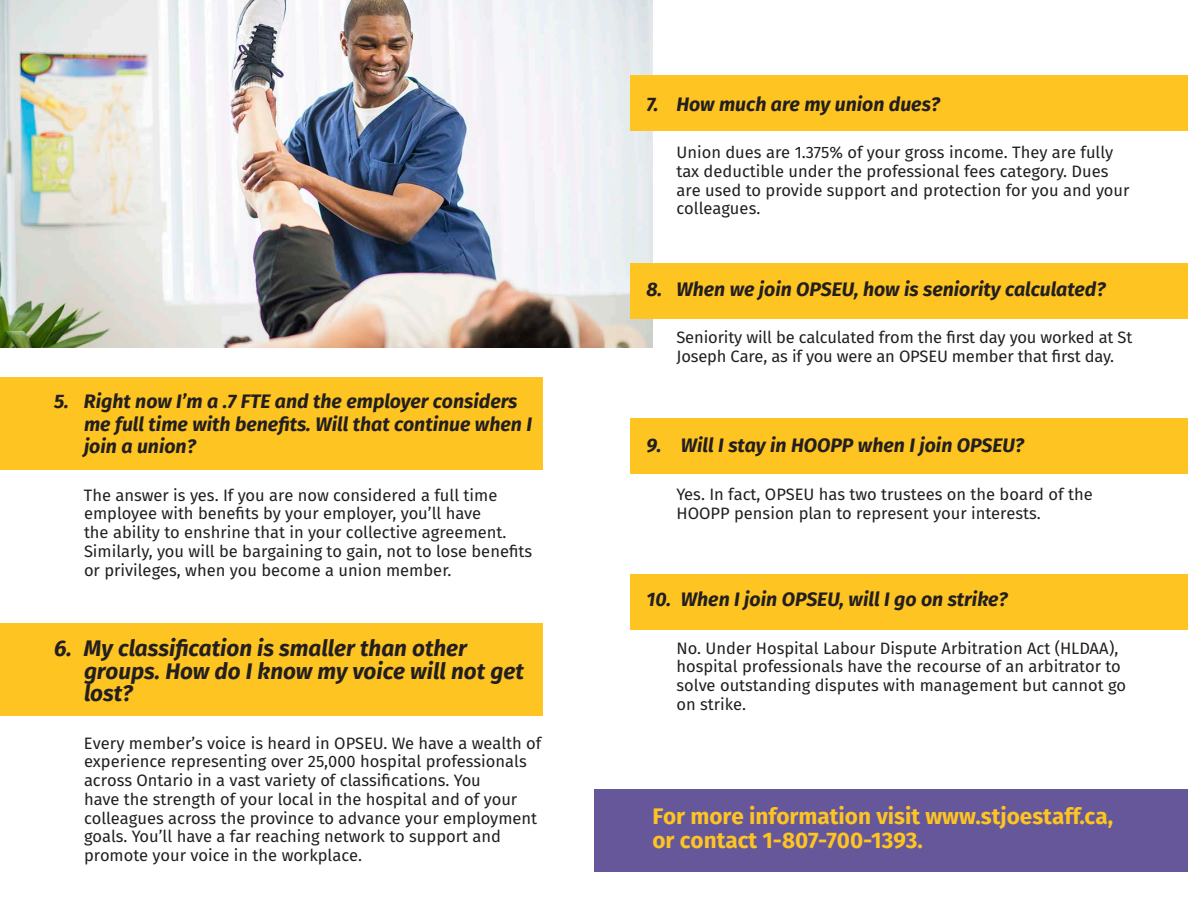
<style>
.page{position:relative;width:1188px;height:918px;background:#fff}
.page>*{position:absolute;margin:0;border:0;box-sizing:border-box;transform-origin:0 0}
.Question{font:italic 700 22.5px/22.5px "Fira Sans";color:#231f20}
.t1{font:700 22.5px/24.3px "Fira Sans";color:#fec422}
.Question-2{font:italic 700 19.5px/22.5px "Fira Sans";color:#231f20}
.Answer{font:16.5px/18.8px "Fira Sans";color:#231f20}
</style>
<div class="page">
<img style="left:0;top:0;width:653px;height:347px">
<div style="left:0;top:377px;width:543px;height:93px;background:#fec422"></div>
<div style="left:0;top:623px;width:543px;height:93px;background:#fec422"></div>
<div style="left:630px;top:75px;width:558px;height:55px;background:#fec422"></div>
<div style="left:630px;top:264px;width:558px;height:55px;background:#fec422"></div>
<div style="left:630px;top:419px;width:558px;height:55px;background:#fec422"></div>
<div style="left:630px;top:574px;width:558px;height:55px;background:#fec422"></div>
<div style="left:594px;top:789px;width:594px;height:83px;background:#655799"></div>
<p class="Question-2" style="left:84px;top:389px;width:450px;text-indent:-30px">5. Right now I’m a .7 FTE and the employer considers me full time with benefits. Will that continue when I join a union?</p>
<p class="Answer" style="left:84px;top:485px;width:450px">The answer is yes. If you are now considered a full time employee with benefits by your employer, you’ll have<br>the ability to enshrine that in your collective agreement.<br>Similarly, you will be bargaining to gain, not to lose benefits or privileges, when you become a union member.</p>
<p class="Question" style="left:84px;top:636px;width:441px;text-indent:-30px">6. My classification is smaller than other groups. How do I know my voice will not get lost?</p>
<p class="Answer" style="left:84px;top:733px;width:459px">Every member’s voice is heard in OPSEU. We have a wealth of experience representing over 25,000 hospital professionals across Ontario in a vast variety of classifications. You<br>have the strength of your local in the hospital and of your colleagues across the province to advance your employment goals. You’ll have a far reaching network to support and promote your voice in the workplace.</p>
<p class="Question-2" style="left:646px;top:91px;width:295px">7. How much are my union dues?</p>
<p class="Answer" style="left:676px;top:142px;width:455px">Union dues are 1.375% of your gross income. They are fully tax deductible under the professional fees category. Dues are used to provide support and protection for you and your colleagues.</p>
<p class="Question-2" style="left:646px;top:276px;width:461px">8. When we join OPSEU, how is seniority calculated?</p>
<p class="Answer" style="left:676px;top:328px;width:457px">Seniority will be calculated from the first day you worked at St<br>Joseph Care, as if you were an OPSEU member that first day.</p>
<p class="Question-2" style="left:646px;top:433px;width:379px">9. Will I stay in HOOPP when I join OPSEU?</p>
<p class="Answer" style="left:676px;top:484px;width:418px">Yes. In fact, OPSEU has two trustees on the board of the<br>HOOPP pension plan to represent your interests.</p>
<p class="Question-2" style="left:646px;top:587px;width:363px">10. When I join OPSEU, will I go on strike?</p>
<p class="Answer" style="left:676px;top:638px;width:451px">No. Under Hospital Labour Dispute Arbitration Act (HLDAA), hospital professionals have the recourse of an arbitrator to solve outstanding disputes with management but cannot go on strike.</p>
<p class="t1" style="left:652px;top:803px;width:462px">For more information visit www.stjoestaff.ca, or contact 1-807-700-1393.</p>
</div>
